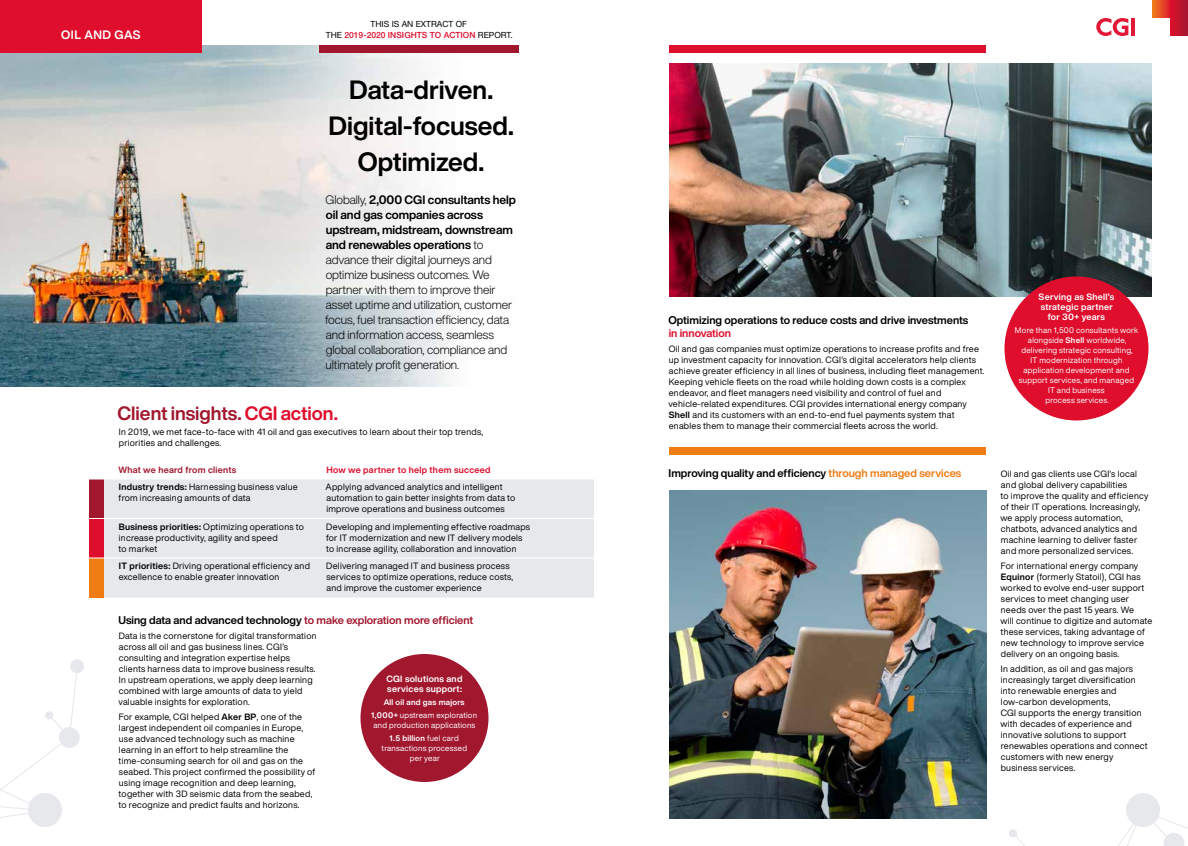
<style>
.page{position:relative;width:1188px;height:846px;background:#fff}
.page>*{position:absolute;margin:0;border:0;box-sizing:border-box;transform-origin:0 0}
.t1{font:700 26px/36px "Helvetica Now Display";color:#000;text-align:center}
.t2{font:700 19px "Helvetica Now Display";color:#a1172e}
.t3{font:300 12px/15px "Helvetica Now Display";letter-spacing:-.005em;color:#000}
.t4{font:700 12px "Helvetica Now Display";letter-spacing:.035em;color:#fff}
.t5{font:700 11px "Helvetica Now Display";color:#000}
.t6{font:700 11px "Helvetica Now Display";color:#de0e2c}
.t7{font:9px/11px "Helvetica Now Display";letter-spacing:.03em;color:#000}
.t8{font:700 9px/10px "Helvetica Now Display";letter-spacing:.03em;color:#fff;text-align:center}
.t9{font:700 9px "Helvetica Now Display";letter-spacing:.03em;color:#de0e2c}
.t10{font:700 9px "Helvetica Now Display";letter-spacing:.03em;color:#a1172e}
.t11{font:8.5px/11px "Helvetica Neue LT Pro";color:#000;text-align:center}
.t12{font:8px/10px "Helvetica Now Display";letter-spacing:.03em;color:#fff;text-align:center}
.t13{font:700 8px/13px "Helvetica Now Display";letter-spacing:.03em;color:#fff;text-align:center}
.s1{font-weight:500;color:#de0e2c}
.s2{font-weight:700}
.s3{color:#de0e2c}
.s4{color:#a1172e}
.s5{font-weight:400}
.s6{color:#f07c14}
</style>
<div class="page">
<img style="left:0;top:45px;width:519px;height:342px">
<img style="left:669px;top:63px;width:483px;height:234px">
<img style="left:669px;top:490px;width:317px;height:329px">
<div style="left:319px;top:45px;width:200px;height:7px;background:#a1172e"></div>
<div style="left:669px;top:45px;width:317px;height:7px;background:#de0e2c"></div>
<div style="left:669px;top:447px;width:317px;height:7px;background:#f07c14"></div>
<div style="left:0;top:0;width:202px;height:52px;background:#de0e2c"></div>
<div style="left:1004px;top:276px;width:144px;height:144px;background:#de0e2c;border-radius:50%"></div>
<div style="left:360px;top:654px;width:128px;height:128px;background:#a1172e;border-radius:50%"></div>
<div style="left:89px;top:479px;width:15px;height:39px;background:#a1172e"></div>
<div style="left:104px;top:480px;width:490px;height:118px;background:#e6e8eb"></div>
<div style="left:89px;top:518px;width:15px;height:40px;background:#de0e2c"></div>
<div style="left:89px;top:558px;width:15px;height:40px;background:#f07c14"></div>
<svg style="left:89px;top:479px;width:23px;height:1px"></svg>
<svg style="left:89px;top:518px;width:23px;height:1px"></svg>
<hr style="left:112px;top:518px;width:207px;height:1px;background:#fff">
<hr style="left:319px;top:518px;width:219px;height:1px;background:#fff">
<hr style="left:538px;top:518px;width:56px;height:1px;background:#fff">
<svg style="left:89px;top:558px;width:23px;height:1px"></svg>
<hr style="left:112px;top:558px;width:207px;height:1px;background:#fff">
<hr style="left:319px;top:558px;width:219px;height:1px;background:#fff">
<hr style="left:538px;top:558px;width:56px;height:1px;background:#fff">
<div style="left:28px;top:793px;width:34px;height:34px;background:#e6e8eb;border-radius:50%"></div>
<div style="left:1126px;top:793px;width:34px;height:34px;background:#e6e8eb;border-radius:50%"></div>
<svg style="left:1152px;top:0;width:36px;height:36px"></svg>
<svg style="left:1096px;top:18px;width:32px;height:18px"></svg>
<hr style="left:1131px;top:18px;width:4px;height:18px;background:#e31837">
<svg style="left:0;top:673px;width:78px;height:145px"></svg>
<div style="left:59px;top:728px;width:20px;height:19px;background:#e6e8eb;border-radius:50%"></div>
<div style="left:59px;top:727px;width:21px;height:21px;border:1px solid #e6e8eb;border-radius:50%"></div>
<div style="left:46px;top:712px;width:7px;height:7px;background:#e6e8eb;border-radius:50%"></div>
<div style="left:45px;top:711px;width:8px;height:8px;border:1px solid #e6e8eb;border-radius:50%"></div>
<div style="left:71px;top:660px;width:13px;height:13px;background:#e6e8eb;border-radius:50%"></div>
<div style="left:70px;top:659px;width:14px;height:14px;border:1px solid #e6e8eb;border-radius:50%"></div>
<svg style="left:1015px;top:835px;width:10px;height:11px"></svg>
<div style="left:1009px;top:830px;width:8px;height:7px;background:#e6e8eb;border-radius:50%"></div>
<div style="left:1009px;top:829px;width:8px;height:8px;border:1px solid #e6e8eb;border-radius:50%"></div>
<svg style="left:1118px;top:817px;width:70px;height:29px"></svg>
<h3 class="t4" style="left:61px;top:26px;width:81px">OIL AND GAS</h3>
<p class="t11" style="left:326px;top:18px;width:188px">THIS IS AN EXTRACT OF<br>THE <span class="s1">2019-2020 INSIGHTS TO ACTION</span> REPORT.</p>
<h1 class="t1" style="left:329px;top:72px;width:187px">Data-driven.<br>Digital-focused.<br>Optimized.</h1>
<p class="t3" style="left:325px;top:192px;width:192px">Globally, <span class="s2">2,000 CGI consultants help oil and gas companies across upstream, midstream, downstream and renewables operations</span> to advance their digital journeys and optimize business outcomes. We partner with them to improve their asset uptime and utilization, customer focus, fuel transaction efficiency, data and information access, seamless global collaboration, compliance and ultimately profit generation.</p>
<h2 class="t2" style="left:118px;top:400px;width:222px">Client insights. <span class="s3">CGI action.</span></h2>
<p class="t7" style="left:119px;top:426px;width:366px">In 2019, we met face-to-face with 41 oil and gas executives to learn about their top trends, priorities and challenges.</p>
<p class="t10" style="left:118px;top:464px;width:119px">What we heard from clients</p>
<p class="t9" style="left:326px;top:464px;width:166px">How we partner to help them succeed</p>
<p class="t7" style="left:119px;top:482px;width:181px"><span class="s2">Industry trends:</span> Harnessing business value from increasing amounts of data</p>
<p class="t7" style="left:326px;top:482px;width:191px">Applying advanced analytics and intelligent automation to gain better insights from data to improve operations and business outcomes</p>
<p class="t7" style="left:119px;top:521px;width:187px"><span class="s2">Business priorities:</span> Optimizing operations to increase productivity, agility and speed<br>to market</p>
<p class="t7" style="left:326px;top:521px;width:206px">Developing and implementing effective roadmaps for IT modernization and new IT delivery models to increase agility, collaboration and innovation</p>
<p class="t7" style="left:119px;top:561px;width:193px"><span class="s2">IT priorities:</span> Driving operational efficiency and excellence to enable greater innovation</p>
<p class="t7" style="left:326px;top:561px;width:189px">Delivering managed IT and business process services to optimize operations, reduce costs, and improve the customer experience</p>
<p class="t5" style="left:118px;top:612px;width:356px">Using data and advanced technology <span class="s4">to make exploration more efficient</span></p>
<p class="t7" style="left:118px;top:630px;width:200px">Data is the cornerstone for digital transformation across all oil and gas business lines. CGI’s consulting and integration expertise helps clients harness data to improve business results.<br>In upstream operations, we apply deep learning combined with large amounts of data to yield valuable insights for exploration.</p>
<p class="t7" style="left:119px;top:711px;width:198px">For example, CGI helped <span class="s2">Aker BP</span>, one of the largest independent oil companies in Europe, use advanced technology such as machine learning in an effort to help streamline the time-consuming search for oil and gas on the seabed. This project confirmed the possibility of using image recognition and deep learning, together with 3D seismic data from the seabed, to recognize and predict faults and horizons.</p>
<p class="t8" style="left:386px;top:673px;width:78px;text-align:left">CGI solutions and services support:</p>
<p class="t13" style="left:371px;top:695px;width:107px">All oil and gas majors<br>1,000+ <span class="s5">upstream exploration</span></p>
<p class="t12" style="left:373px;top:718px;width:103px;line-height:13px">and production applications<br><span class="s2">1.5 billion</span> fuel card</p>
<p class="t12" style="left:382px;top:743px;width:87px">transactions processed per year</p>
<p class="t5" style="left:668px;top:312px;width:301px">Optimizing operations to reduce costs and drive investments</p>
<p class="t6" style="left:669px;top:325px;width:64px">in innovation</p>
<p class="t7" style="left:669px;top:343px;width:318px">Oil and gas companies must optimize operations to increase profits and free up investment capacity for innovation. CGI’s digital accelerators help clients achieve greater efficiency in all lines of business, including fleet management.<br>Keeping vehicle fleets on the road while holding down costs is a complex endeavor, and fleet managers need visibility and control of fuel and vehicle‑related expenditures. CGI provides international energy company <span class="s2">Shell</span> and its customers with an end-to-end fuel payments system that enables them to manage their commercial fleets across the world.</p>
<p class="t8" style="left:1039px;top:292px;width:77px">Serving as Shell’s strategic partner for 30+ years</p>
<p class="t12" style="left:1015px;top:325px;width:125px">More than 1,500 consultants work alongside <span class="s2">Shell</span> worldwide, delivering strategic consulting,<br>IT modernization through application development and support services, and managed<br>IT and business<br>process services.</p>
<p class="t5" style="left:669px;top:465px;width:294px">Improving quality and efficiency <span class="s6">through managed services</span></p>
<p class="t7" style="left:1001px;top:468px;width:149px">Oil and gas clients use CGI’s local and global delivery capabilities<br>to improve the quality and efficiency of their IT operations. Increasingly, we apply process automation, chatbots, advanced analytics and machine learning to deliver faster and more personalized services.</p>
<p class="t7" style="left:1001px;top:560px;width:153px">For international energy company <span class="s2">Equinor</span> (formerly Statoil), CGI has worked to evolve end-user support services to meet changing user needs over the past 15 years. We<br>will continue to digitize and automate these services, taking advantage of new technology to improve service delivery on an ongoing basis.</p>
<p class="t7" style="left:1001px;top:663px;width:148px">In addition, as oil and gas majors increasingly target diversification into renewable energies and low-carbon developments,<br>CGI supports the energy transition with decades of experience and innovative solutions to support renewables operations and connect customers with new energy business services.</p>
</div>
